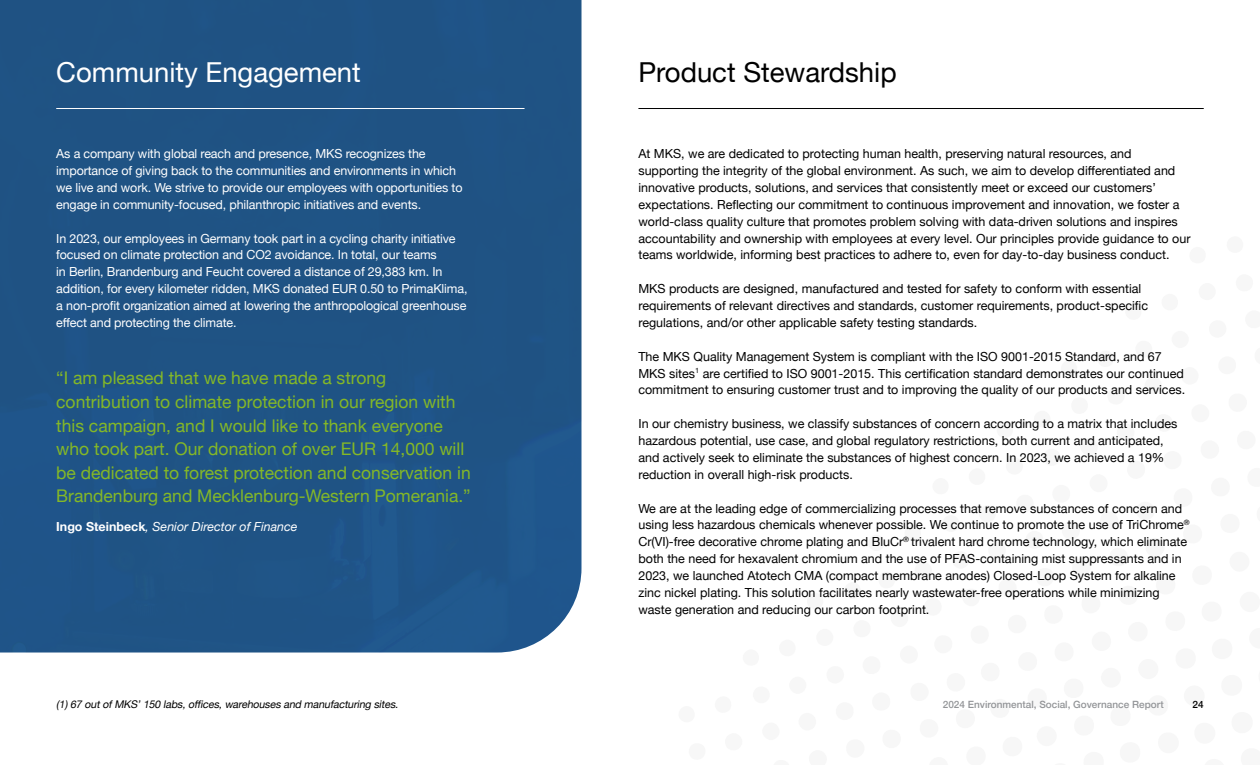
<style>
.page{position:relative;width:1260px;height:765px;background:#fff}
.page>*{position:absolute;margin:0;border:0;box-sizing:border-box;transform-origin:0 0}
.t1{font:27.5px "Helvetica Neue";color:#fff}
.t2{font:27.5px "Helvetica Neue";color:#000}
.t3{font:17.5px/23.6px "Helvetica Neue";color:#84b827}
.t4{font:12.5px/16.9px "Helvetica Neue";color:#000}
.t5{font:12.5px/16.9px "Helvetica Neue";letter-spacing:-.01em;color:#fff}
.t6{font:italic 12.5px "Helvetica Neue";color:#fff}
.t7{font:italic 10.62px "Helvetica Neue";color:#000}
.t8{font:500 10px "Helvetica Neue";color:#939598}
.t9{font:500 10px "Helvetica Neue";color:#000}
.s1{font-weight:700;font-style:normal}
</style>
<div class="page">
<div style="left:0;top:0;width:581px;height:652px;background:#1f5384"></div>
<hr style="left:638px;top:108px;width:566px;height:1px;background:#000">
<hr style="left:56px;top:108px;width:469px;height:1px;background:#fff">
<h1 class="t1" style="left:56px;top:53px;width:306px">Community Engagement</h1>
<h1 class="t2" style="left:638px;top:53px;width:260px">Product Stewardship</h1>
<p class="t5" style="left:56px;top:146px;width:408px">As a company with global reach and presence, MKS recognizes the importance of giving back to the communities and environments in which we live and work. We strive to provide our employees with opportunities to engage in community-focused, philanthropic initiatives and events.</p>
<p class="t5" style="left:56px;top:230px;width:413px">In 2023, our employees in Germany took part in a cycling charity initiative focused on climate protection and CO2 avoidance. In total, our teams<br>in Berlin, Brandenburg and Feucht covered a distance of 29,383 km. In addition, for every kilometer ridden, MKS donated EUR 0.50 to PrimaKlima, a non-profit organization aimed at lowering the anthropological greenhouse effect and protecting the climate.</p>
<p class="t3" style="left:56px;top:367px;width:416px">“I am pleased that we have made a strong contribution to climate protection in our region with this campaign, and I would like to thank everyone who took part. Our donation of over EUR 14,000 will be dedicated to forest protection and conservation in Brandenburg and Mecklenburg-Western Pomerania.”</p>
<p class="t6" style="left:56px;top:517px;width:243px"><span class="s1">Ingo Steinbeck</span>, Senior Director of Finance</p>
<p class="t7" style="left:56px;top:697px;width:346px">(1)67 outofMKS’150 labs,offices,warehousesand manufacturing sites.</p>
<p class="t4" style="left:638px;top:146px;width:554px">At MKS, we are dedicated to protecting human health, preserving natural resources, and supporting the integrity of the global environment. As such, we aim to develop differentiated and innovative products, solutions, and services that consistently meet or exceed our customers’ expectations. Reflecting our commitment to continuous improvement and innovation, we foster a world-class quality culture that promotes problem solving with data-driven solutions and inspires accountability and ownership with employees at every level. Our principles provide guidance to our teams worldwide, informing best practices to adhere to, even for day-to-day business conduct.</p>
<p class="t4" style="left:638px;top:281px;width:511px">MKS products are designed, manufactured and tested for safety to conform with essential requirements of relevant directives and standards, customer requirements, product-specific regulations, and/or other applicable safety testing standards.</p>
<p class="t4" style="left:638px;top:348px;width:548px">The MKS Quality Management System is compliant with the ISO 9001-2015 Standard, and 67<br>MKS sites<sup>1</sup> are certified to ISO 9001-2015. This certification standard demonstrates our continued commitment to ensuring customer trust and to improving the quality of our products and services.</p>
<p class="t4" style="left:638px;top:416px;width:540px">In our chemistry business, we classify substances of concern according to a matrix that includes hazardous potential, use case, and global regulatory restrictions, both current and anticipated, and actively seek to eliminate the substances of highest concern. In 2023, we achieved a 19% reduction in overall high-risk products.</p>
<p class="t4" style="left:638px;top:500px;width:553px">We are at the leading edge of commercializing processes that remove substances of concern and using less hazardous chemicals whenever possible. We continue to promote the use of TriChrome<sup>® </sup>Cr(VI)-free decorative chrome plating and BluCr<sup>®</sup> trivalent hard chrome technology, which eliminate both the need for hexavalent chromium and the use of PFAS-containing mist suppressants and in 2023, we launched Atotech CMA (compact membrane anodes) Closed-Loop System for alkaline zinc nickel plating. This solution facilitates nearly wastewater-free operations while minimizing waste generation and reducing our carbon footprint.</p>
<p class="t8" style="left:943px;top:696px;width:222px">2024 Environmental, Social, Governance Report</p>
<p class="t9" style="left:1193px;top:696px;width:13px">24</p>
</div>
